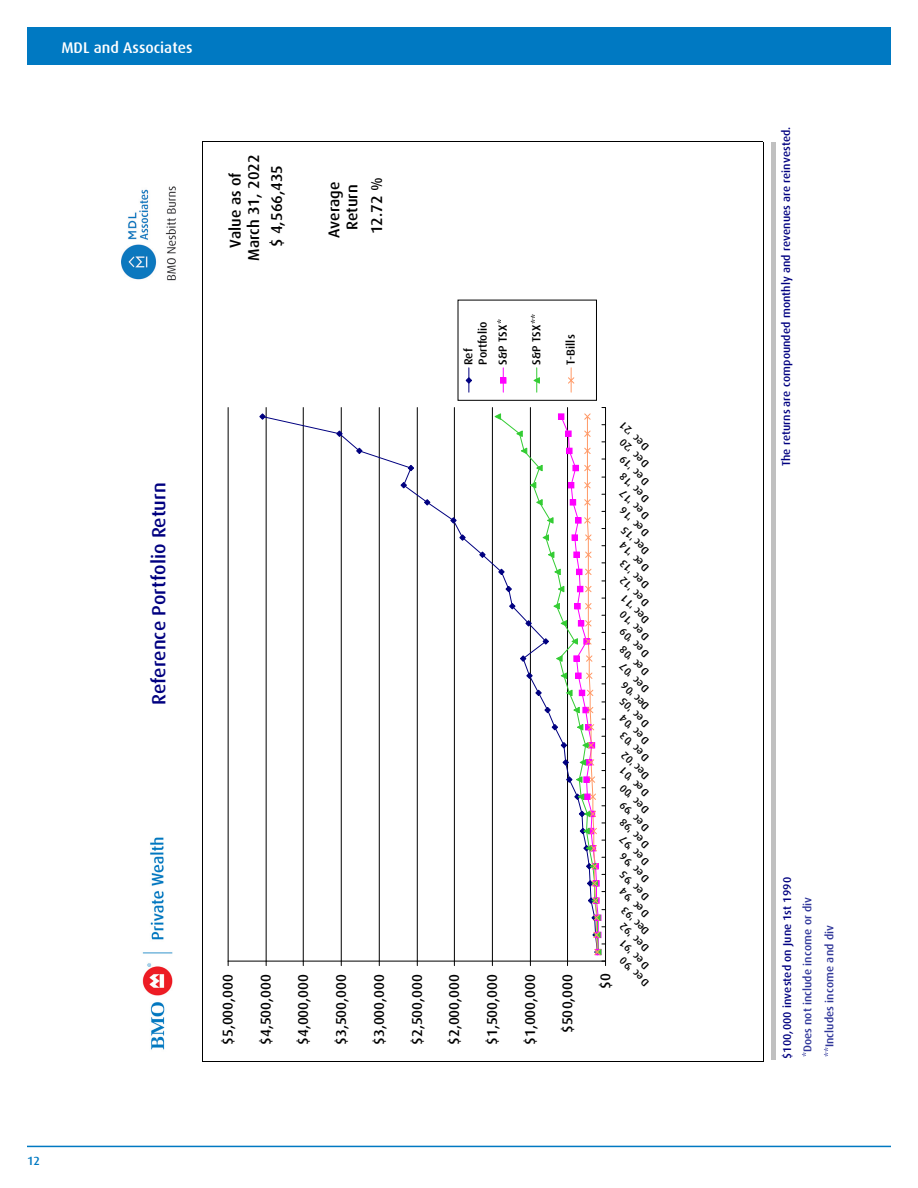
<style>
.page{position:relative;width:918px;height:1188px;background:#fff}
.page>*{position:absolute;margin:0;border:0;box-sizing:border-box;transform-origin:0 0}
.t1{font:500 19.35px "Dax";color:#000080}
.t2{font:500 15.75px/18.3px "Dax";color:#000;text-align:center}
.t3{font:500 15.6px "Dax";color:#fff}
.t4{font:500 14.55px "Dax";color:#000}
.t5{font:500 12px "Dax";color:#0079c2}
.t6{font:500 11.7px/14.5px "Dax";letter-spacing:.015em;color:#000}
.t7{font:500 11.55px "Dax";letter-spacing:.005em;color:#000080}
.t8{font:500 11.55px/22px "Dax";letter-spacing:.005em;color:#2f3699}
.t9{font:500 10.8px "Dax";color:#000}
</style>
<div class="page">
<div style="left:27px;top:27px;width:864px;height:38px;background:#0079c2"></div>
<hr style="left:27px;top:1146px;width:864px;height:1px;background:#0079c2">
<hr style="left:228px;top:408px;width:1px;height:553px;background:#000">
<hr style="left:228px;top:961px;width:378px;height:1px;background:#000">
<svg style="left:259px;top:407px;width:347px;height:559px"></svg>
<div style="left:458px;top:300px;width:139px;height:101px;border:1px solid #000"></div>
<svg style="left:465px;top:368px;width:7px;height:24px"></svg>
<svg style="left:502px;top:368px;width:2px;height:24px"></svg>
<div style="left:500px;top:377px;width:6px;height:7px;border:1px solid #f0f"></div>
<svg style="left:533px;top:368px;width:7px;height:24px"></svg>
<svg style="left:568px;top:368px;width:7px;height:24px"></svg>
<hr style="left:203px;top:142px;width:1px;height:919px;background:#000">
<hr style="left:203px;top:142px;width:560px;height:1px;background:#000">
<hr style="left:763px;top:142px;width:1px;height:919px;background:#000">
<hr style="left:203px;top:1061px;width:560px;height:1px;background:#000">
<hr style="left:772px;top:143px;width:4px;height:917px;background:#c0c0c0">
<img style="left:122px;top:186px;width:54px;height:95px">
<img style="left:142px;top:837px;width:31px;height:213px">
<h3 class="t3" style="left:61px;top:38px;width:133px">MDL and Associates</h3>
<p class="t1" style="left:148px;top:705px;width:224px;rotate:-90deg">Reference Portfolio Return</p>
<p class="t2" style="left:226px;top:261px;width:108px;rotate:-90deg">Value as of<br>March 31, 2022</p>
<p class="t2" style="left:268px;top:247px;width:84px;rotate:-90deg">$ 4,566,435</p>
<p class="t2" style="left:325px;top:238px;width:58px;rotate:-90deg">Average<br>Return</p>
<p class="t2" style="left:368px;top:234px;width:58px;rotate:-90deg">12.72 %</p>
<p class="t6" style="left:461px;top:365px;width:45px;rotate:-90deg">Ref<br>Portfolio</p>
<p class="t6" style="left:496px;top:365px;width:48px;rotate:-90deg">S&amp;P TSX*</p>
<p class="t6" style="left:529px;top:365px;width:53px;rotate:-90deg">S&amp;P TSX**</p>
<p class="t6" style="left:564px;top:365px;width:32px;rotate:-90deg">T-Bills</p>
<p class="t4" style="left:220px;top:1045px;width:72px;rotate:-90deg">$5,000,000</p>
<p class="t4" style="left:258px;top:1045px;width:72px;rotate:-90deg">$4,500,000</p>
<p class="t4" style="left:295px;top:1045px;width:72px;rotate:-90deg">$4,000,000</p>
<p class="t4" style="left:333px;top:1045px;width:72px;rotate:-90deg">$3,500,000</p>
<p class="t4" style="left:371px;top:1045px;width:72px;rotate:-90deg">$3,000,000</p>
<p class="t4" style="left:409px;top:1045px;width:72px;rotate:-90deg">$2,500,000</p>
<p class="t4" style="left:446px;top:1045px;width:72px;rotate:-90deg">$2,000,000</p>
<p class="t4" style="left:484px;top:1045px;width:72px;rotate:-90deg">$1,500,000</p>
<p class="t4" style="left:522px;top:1045px;width:72px;rotate:-90deg">$1,000,000</p>
<p class="t4" style="left:559px;top:1033px;width:61px;rotate:-90deg">$500,000</p>
<p class="t9" style="left:643px;top:453px;width:38px;rotate:-135deg">Dec 2' 1</p>
<p class="t9" style="left:643px;top:470px;width:38px;rotate:-135deg">Dec 2' 0</p>
<p class="t9" style="left:643px;top:487px;width:38px;rotate:-135deg">Dec 1' 9</p>
<p class="t9" style="left:643px;top:505px;width:38px;rotate:-135deg">Dec 1' 8</p>
<p class="t9" style="left:643px;top:522px;width:38px;rotate:-135deg">Dec 1' 7</p>
<p class="t9" style="left:643px;top:539px;width:38px;rotate:-135deg">Dec 1' 6</p>
<p class="t9" style="left:643px;top:557px;width:36px;rotate:-135deg">Dec '15</p>
<p class="t9" style="left:643px;top:574px;width:38px;rotate:-135deg">Dec 1' 4</p>
<p class="t9" style="left:643px;top:591px;width:38px;rotate:-135deg">Dec 1' 3</p>
<p class="t9" style="left:643px;top:609px;width:38px;rotate:-135deg">Dec 1' 2</p>
<p class="t9" style="left:643px;top:626px;width:36px;rotate:-135deg">Dec '11</p>
<p class="t9" style="left:643px;top:643px;width:38px;rotate:-135deg">Dec 1' 0</p>
<p class="t9" style="left:643px;top:660px;width:38px;rotate:-135deg">Dec 0' 9</p>
<p class="t9" style="left:643px;top:678px;width:38px;rotate:-135deg">Dec 0' 8</p>
<p class="t9" style="left:643px;top:695px;width:38px;rotate:-135deg">Dec 0' 7</p>
<p class="t9" style="left:643px;top:712px;width:36px;rotate:-135deg">Dec '06</p>
<p class="t9" style="left:643px;top:730px;width:38px;rotate:-135deg">Dec 0' 5</p>
<p class="t9" style="left:643px;top:747px;width:38px;rotate:-135deg">Dec 0' 4</p>
<p class="t9" style="left:643px;top:764px;width:38px;rotate:-135deg">Dec 0' 3</p>
<p class="t9" style="left:643px;top:782px;width:36px;rotate:-135deg">Dec '02</p>
<p class="t9" style="left:643px;top:799px;width:38px;rotate:-135deg">Dec 0' 1</p>
<p class="t9" style="left:643px;top:816px;width:38px;rotate:-135deg">Dec 0' 0</p>
<p class="t9" style="left:643px;top:833px;width:38px;rotate:-135deg">Dec 9' 9</p>
<p class="t9" style="left:643px;top:850px;width:38px;rotate:-135deg">Dec 9' 8</p>
<p class="t9" style="left:643px;top:868px;width:38px;rotate:-135deg">Dec 9' 7</p>
<p class="t9" style="left:643px;top:885px;width:38px;rotate:-135deg">Dec 9' 6</p>
<p class="t9" style="left:643px;top:903px;width:38px;rotate:-135deg">Dec 9' 5</p>
<p class="t9" style="left:643px;top:920px;width:38px;rotate:-135deg">Dec 9' 4</p>
<p class="t9" style="left:643px;top:937px;width:36px;rotate:-135deg">Dec '93</p>
<p class="t9" style="left:643px;top:954px;width:38px;rotate:-135deg">Dec 9' 2</p>
<p class="t9" style="left:643px;top:972px;width:38px;rotate:-135deg">Dec 9' 1</p>
<p class="t9" style="left:643px;top:989px;width:38px;rotate:-135deg">Dec 9' 0</p>
<p class="t4" style="left:597px;top:989px;width:17px;rotate:-90deg">$0</p>
<p class="t5" style="left:27px;top:1154px;width:15px">12</p>
<p class="t7" style="left:780px;top:466px;width:341px;rotate:-90deg">The returns are compounded monthly and revenues are reinvested.</p>
<p class="t7" style="left:781px;top:1059px;width:183px;rotate:-90deg">$100,000 invested on June 1st 1990</p>
<p class="t8" style="left:796px;top:1057px;width:162px;rotate:-90deg">*Does not include income or div **Includes income and div</p>
</div>
